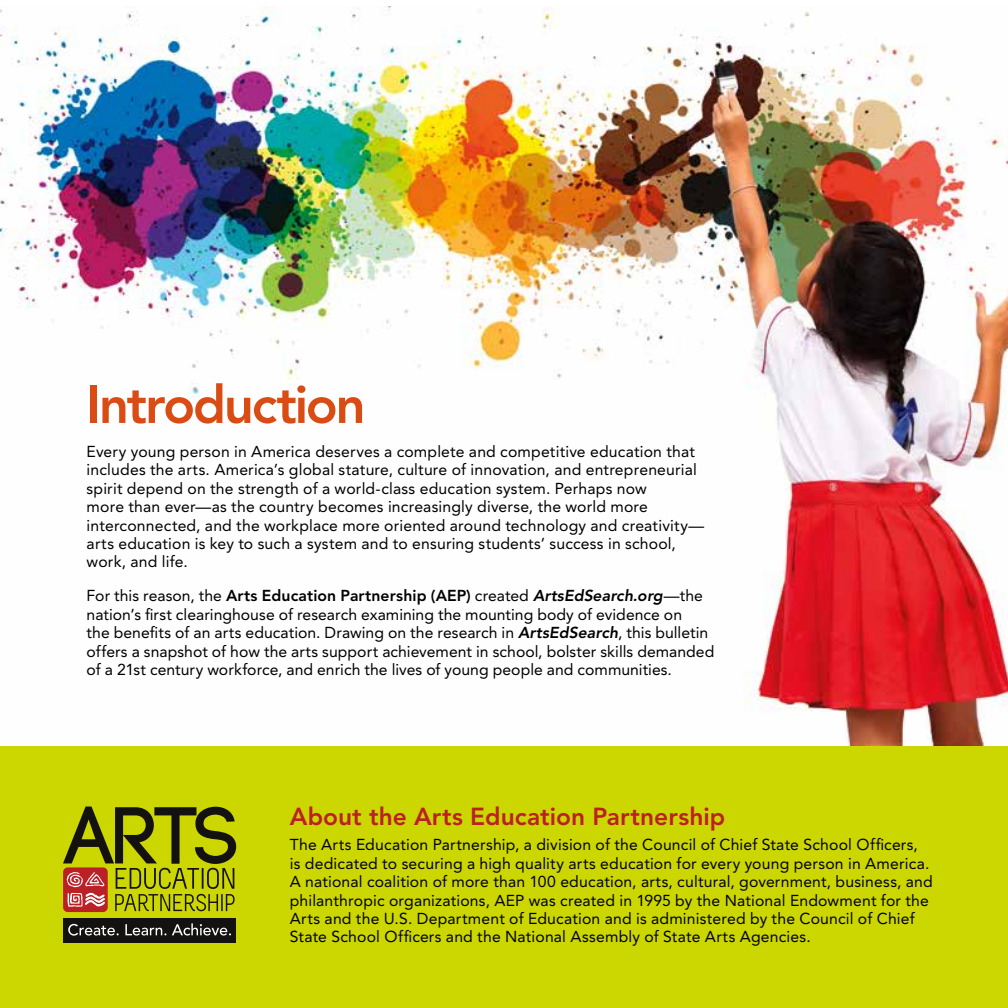
<style>
.page{position:relative;width:1008px;height:1008px;background:#fff}
.page>*{position:absolute;margin:0;border:0;box-sizing:border-box;transform-origin:0 0}
.t1{font:800 52.5px "Avenir LT Std";letter-spacing:-.045em;color:#d94d15}
.t2{font:800 24.5px "Avenir LT Std";letter-spacing:.005em;color:#ba2026}
.t3{font:15.75px/18.4px "Avenir LT Std";letter-spacing:.01em;color:#000001}
.s1{font-weight:800}
.s2{font-weight:800;font-style:italic}
</style>
<div class="page">
<img style="left:1px;top:7px;width:1007px;height:739px">
<div style="left:0;top:747px;width:1008px;height:261px;background:#ccd600"></div>
<div style="left:64px;top:918px;width:172px;height:24px;background:#141210"></div>
<svg style="left:63px;top:807px;width:173px;height:104px"></svg>
<svg style="left:68px;top:924px;width:51px;height:12px"></svg>
<svg style="left:125px;top:924px;width:41px;height:12px"></svg>
<svg style="left:172px;top:923px;width:59px;height:13px"></svg>
<img style="left:0;top:0;width:1px;height:1008px">
<h1 class="t1" style="left:87px;top:374px;width:281px">Introduction</h1>
<p class="t3" style="left:87px;top:443px;width:619px">Every young person in America deserves a complete and competitive education that includes the arts. America’s global stature, culture of innovation, and entrepreneurial spirit depend on the strength of a world-class education system. Perhaps now<br>more than ever—as the country becomes increasingly diverse, the world more interconnected, and the workplace more oriented around technology and creativity— arts education is key to such a system and to ensuring students’ success in school, work, and life.</p>
<p class="t3" style="left:87px;top:587px;width:629px">For this reason, the <span class="s1">Arts Education Partnership (AEP)</span> created <span class="s2">ArtsEdSearch.org</span>—the nation’s first clearinghouse of research examining the mounting body of evidence on<br>the benefits of an arts education. Drawing on the research in <span class="s2">ArtsEdSearch</span>, this bulletin offers a snapshot of how the arts support achievement in school, bolster skills demanded of a 21st century workforce, and enrich the lives of young people and communities.</p>
<h2 class="t2" style="left:290px;top:802px;width:437px">About the Arts Education Partnership</h2>
<p class="t3" style="left:290px;top:836px;width:645px">The Arts Education Partnership, a division of the Council of Chief State School Officers,<br>is dedicated to securing a high quality arts education for every young person in America.<br>A national coalition of more than 100 education, arts, cultural, government, business, and philanthropic organizations, AEP was created in 1995 by the National Endowment for the Arts and the U.S. Department of Education and is administered by the Council of Chief State School Officers and the National Assembly of State Arts Agencies.</p>
</div>
